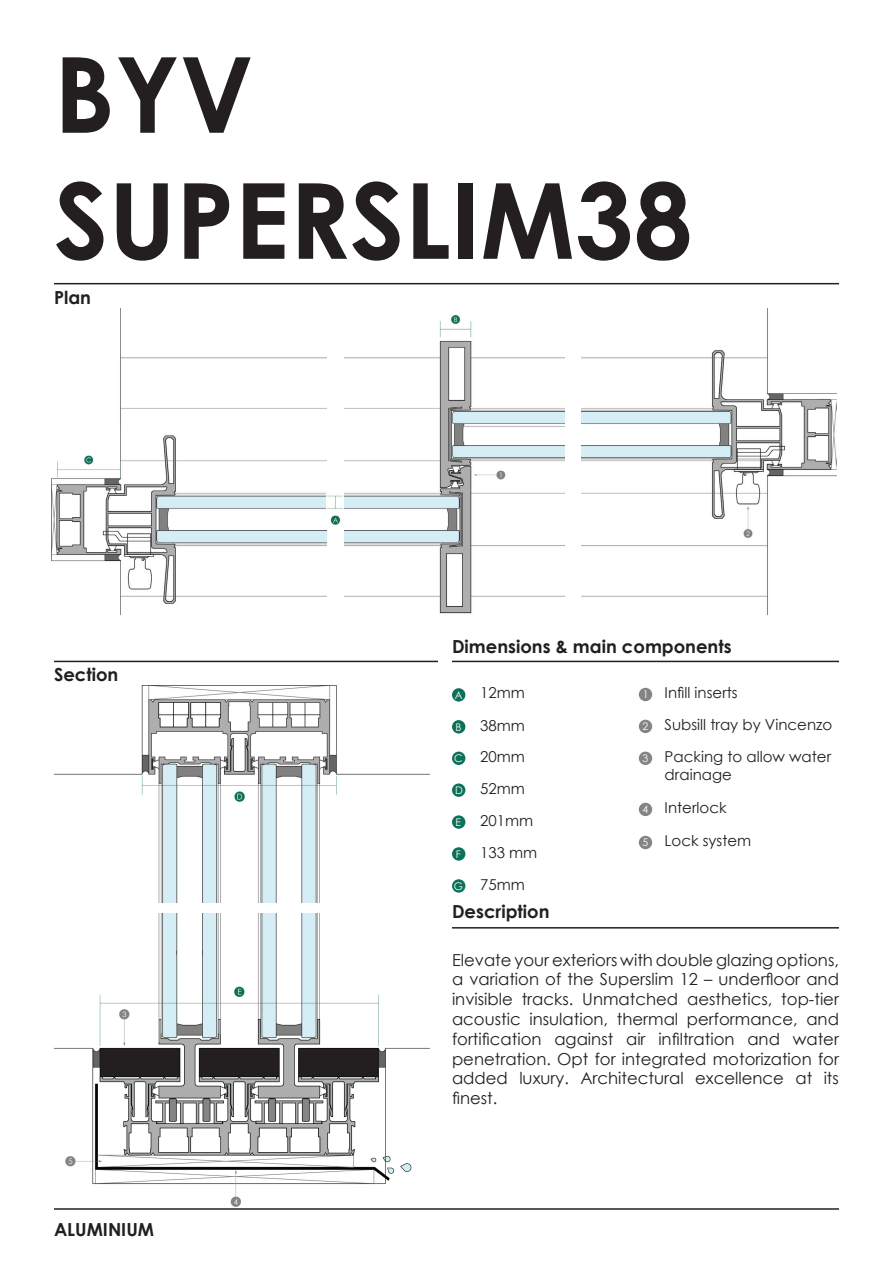
<style>
.page{position:relative;width:893px;height:1263px;background:#fff}
.page>*{position:absolute;margin:0;border:0;box-sizing:border-box;transform-origin:0 0}
.t1{font:700 105px/126px "Century Gothic";color:#231f20}
.t2{font:700 18px "Century Gothic";color:#231f20}
.t3{font:16.5px/19.8px "Century Gothic";color:#231f20;text-align:justify}
.t4{font:15px/18px "Century Gothic";color:#231f20}
.t5{font:10.5px "Century Gothic";color:#fff}
</style>
<div class="page">
<hr style="left:54px;top:661px;width:384px;height:1px;background:#231f20">
<hr style="left:54px;top:1208px;width:785px;height:2px;background:#231f20">
<hr style="left:452px;top:927px;width:387px;height:1px;background:#231f20">
<hr style="left:452px;top:661px;width:387px;height:1px;background:#231f20">
<hr style="left:54px;top:283px;width:785px;height:1px;background:#231f20">
<div style="left:639px;top:688px;width:13px;height:13px;background:#838484;border-radius:50%"></div>
<div style="left:639px;top:751px;width:13px;height:14px;background:#838484;border-radius:50%"></div>
<div style="left:639px;top:803px;width:13px;height:13px;background:#838484;border-radius:50%"></div>
<div style="left:639px;top:836px;width:13px;height:13px;background:#838484;border-radius:50%"></div>
<div style="left:639px;top:720px;width:13px;height:13px;background:#838484;border-radius:50%"></div>
<div style="left:452px;top:688px;width:13px;height:14px;background:#0d715a;border-radius:50%"></div>
<div style="left:452px;top:783px;width:13px;height:14px;background:#0d715a;border-radius:50%"></div>
<div style="left:452px;top:815px;width:13px;height:14px;background:#0d715a;border-radius:50%"></div>
<div style="left:452px;top:847px;width:13px;height:14px;background:#0d715a;border-radius:50%"></div>
<div style="left:452px;top:879px;width:13px;height:14px;background:#0d715a;border-radius:50%"></div>
<div style="left:452px;top:720px;width:13px;height:13px;background:#0d715a;border-radius:50%"></div>
<div style="left:452px;top:751px;width:13px;height:14px;background:#0d715a;border-radius:50%"></div>
<img style="left:51px;top:308px;width:275px;height:306px">
<img style="left:327px;top:495px;width:16px;height:30px">
<img style="left:345px;top:315px;width:220px;height:299px">
<img style="left:582px;top:308px;width:254px;height:306px">
<img style="left:54px;top:914px;width:376px;height:293px">
<img style="left:54px;top:686px;width:376px;height:217px">
<p class="t1" style="left:54px;top:27px;width:640px">BYV<br>SUPERSLIM38</p>
<p class="t2" style="left:54px;top:284px;width:39px">Plan</p>
<p class="t2" style="left:54px;top:661px;width:66px">Section</p>
<p class="t2" style="left:54px;top:1216px;width:102px">ALUMINIUM</p>
<p class="t2" style="left:452px;top:633px;width:281px">Dimensions &amp; main components</p>
<p class="t5" style="left:455px;top:688px;width:9px">A</p>
<p class="t5" style="left:456px;top:719px;width:8px">B</p>
<p class="t5" style="left:454px;top:751px;width:10px">C</p>
<p class="t5" style="left:455px;top:783px;width:9px">D</p>
<p class="t5" style="left:456px;top:815px;width:7px">E</p>
<p class="t5" style="left:456px;top:847px;width:7px">F</p>
<p class="t5" style="left:454px;top:879px;width:11px">G</p>
<p class="t4" style="left:480px;top:683px;width:46px">12mm</p>
<p class="t4" style="left:480px;top:716px;width:46px">38mm</p>
<p class="t4" style="left:480px;top:747px;width:46px">20mm</p>
<p class="t4" style="left:480px;top:779px;width:46px">52mm</p>
<p class="t4" style="left:480px;top:811px;width:55px">201mm</p>
<p class="t4" style="left:480px;top:843px;width:59px">133 mm</p>
<p class="t4" style="left:480px;top:875px;width:46px">75mm</p>
<p class="t5" style="left:643px;top:687px;width:7px">1</p>
<p class="t5" style="left:642px;top:719px;width:7px">2</p>
<p class="t5" style="left:642px;top:751px;width:7px">3</p>
<p class="t5" style="left:642px;top:802px;width:7px">4</p>
<p class="t5" style="left:642px;top:835px;width:7px">5</p>
<p class="t4" style="left:665px;top:683px;width:75px">Infill inserts</p>
<p class="t4" style="left:665px;top:716px;width:169px">Subsill tray by Vincenzo</p>
<p class="t4" style="left:665px;top:747px;width:168px">Packing to allow water drainage</p>
<p class="t4" style="left:665px;top:799px;width:63px">Interlock</p>
<p class="t4" style="left:665px;top:832px;width:88px">Lock system</p>
<p class="t2" style="left:452px;top:897px;width:99px">Description</p>
<p class="t3" style="left:452px;top:949px;width:388px">Elevate your exteriors with double glazing options, a variation of the Superslim 12 – underfloor and invisible tracks. Unmatched aesthetics, top-tier acoustic insulation, thermal performance, and fortification against air infiltration and water penetration. Opt for integrated motorization for added luxury. Architectural excellence at its finest.</p>
</div>
